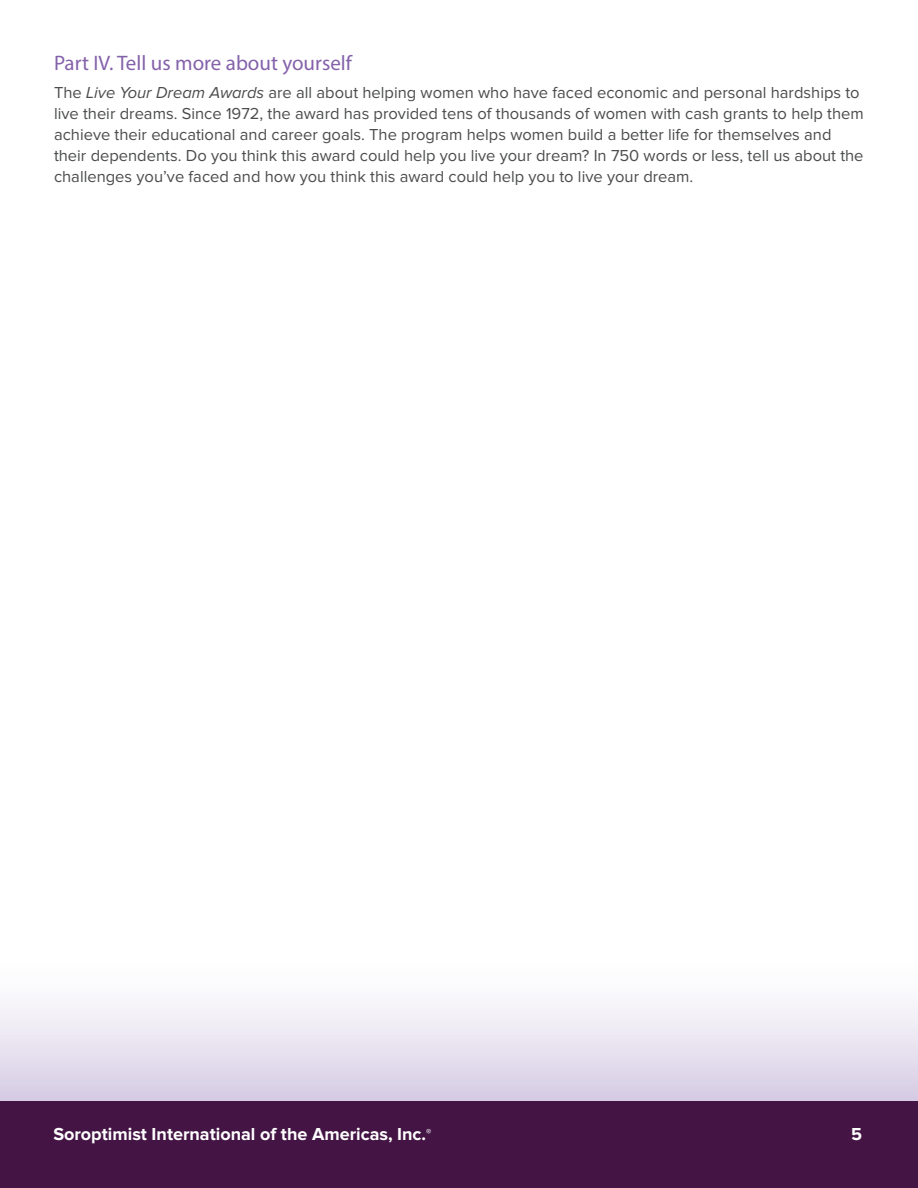
<style>
.page{position:relative;width:918px;height:1188px;background:#fff}
.page>*{position:absolute;margin:0;border:0;box-sizing:border-box;transform-origin:0 0}
.FormHeading{font:21px "Myriad Pro";color:#8462aa}
.t1{font:700 18px "Proxima Nova";color:#fff}
.InstructionsText{font:16.5px/21px "Proxima Nova";color:#4b4c4d}
.s1{font-style:italic}
</style>
<div class="page">
<svg style="left:0;top:1003px;width:918px;height:99px"></svg>
<div style="left:0;top:1102px;width:918px;height:86px;background:#441544"></div>
<p class="FormHeading" style="left:54px;top:50px;width:300px">Part IV. Tell us more about yourself</p>
<p class="InstructionsText" style="left:54px;top:83px;width:811px">The <span class="s1">Live Your Dream Awards</span> are all about helping women who have faced economic and personal hardships to live their dreams. Since 1972, the award has provided tens of thousands of women with cash grants to help them achieve their educational and career goals. The program helps women build a better life for themselves and their dependents. Do you think this award could help you live your dream? In 750 words or less, tell us about the challenges you’ve faced and how you think this award could help you to live your dream.</p>
<p class="t1" style="left:53px;top:1126px;width:380px">Soroptimist International of the Americas, Inc.<sup>®</sup></p>
<p class="t1" style="left:851px;top:1125px;width:12px">5</p>
</div>
